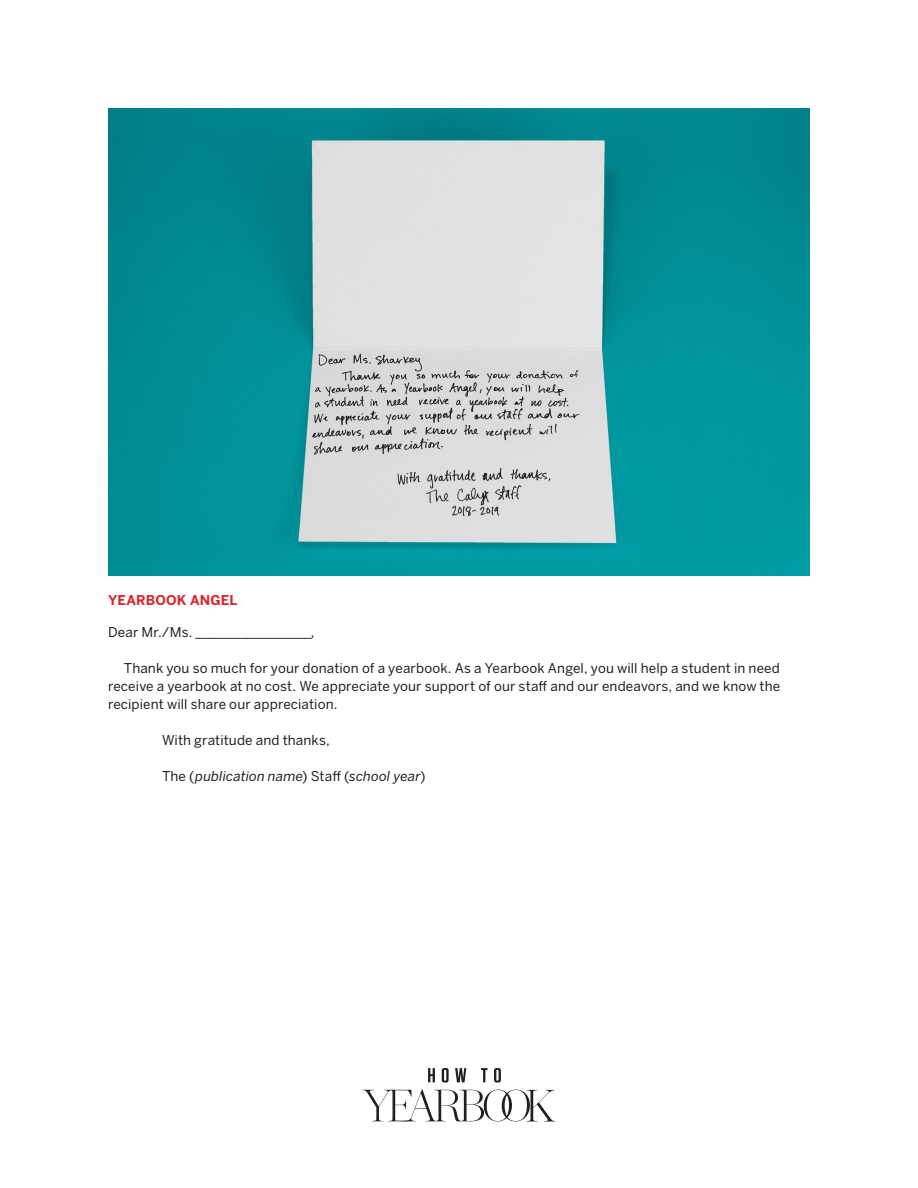
<style>
.page{position:relative;width:918px;height:1188px;background:#fff}
.page>*{position:absolute;margin:0;border:0;box-sizing:border-box;transform-origin:0 0}
.t1{font:13.5px/18px "Benton Sans";letter-spacing:.01em;color:#231f20;text-align:justify}
.t2{font:italic 13.5px "Benton Sans";letter-spacing:.005em;color:#231f20}
.Brand_Smaller_Subhea{font:700 13.5px "Benton Sans";letter-spacing:.01em;color:#d9262e}
.s1{font-style:normal}
</style>
<div class="page">
<svg style="left:428px;top:1068px;width:73px;height:15px"></svg>
<svg style="left:362px;top:1089px;width:193px;height:32px"></svg>
<img style="left:108px;top:108px;width:702px;height:468px">
<p class="Brand_Smaller_Subhea" style="left:108px;top:591px;width:131px">YEARBOOK ANGEL</p>
<p class="t1" style="left:108px;top:623px;width:208px">Dear Mr./Ms. __________________,</p>
<p class="t1" style="left:108px;top:659px;width:674px;text-indent:16px">Thank you so much for your donation of a yearbook. As a Yearbook Angel, you will help a student in need receive a yearbook at no cost. We appreciate your support of our staff and our endeavors, and we know the recipient will share our appreciation.</p>
<p class="t1" style="left:162px;top:731px;width:169px">With gratitude and thanks,</p>
<p class="t2" style="left:162px;top:768px;width:265px"><span class="s1">The (</span>publication name<span class="s1">) Staff (</span>school year<span class="s1">)</span></p>
</div>
